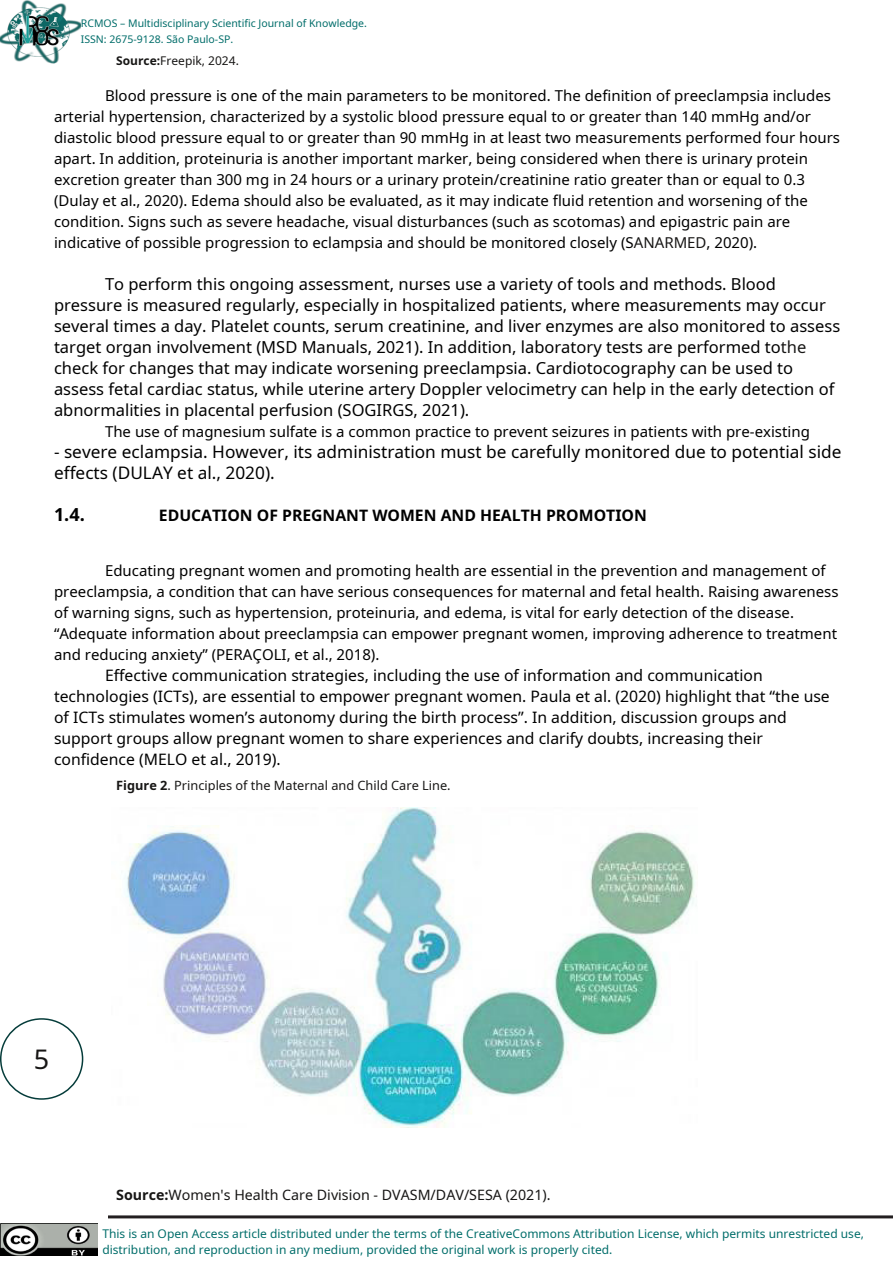
<style>
.page{position:relative;width:893px;height:1263px;background:#fff}
.page>*{position:absolute;margin:0;border:0;box-sizing:border-box;transform-origin:0 0}
.t1{font:27px "Noto Sans";color:#171615}
.t2{font:700 18px "Noto Sans";color:#000}
.t3{font:17.25px/21px "Noto Sans";color:#000}
.t4{font:16.5px/21px "Noto Sans";color:#000}
.t5{font:15.75px/21px "Noto Sans";color:#000}
.t6{font:700 15.75px "Noto Sans";color:#000}
.t7{font:15px/21px "Noto Sans";color:#000}
.t8{font:14.25px "Noto Sans";color:#171615}
.t9{font:12.75px "Noto Sans";color:#171615}
.t10{font:12px/16.5px "Noto Sans";color:#006d6a}
.t11{font:12px "Noto Sans";color:#171615}
.t12{font:10.5px/16.5px "Noto Sans";color:#006d6a}
.s1{font-weight:700}
.s2{color:#171615}
</style>
<div class="page">
<img style="left:0;top:1224px;width:97px;height:32px">
<img style="left:0;top:0;width:81px;height:64px">
<div style="left:0;top:1018px;width:83px;height:82px;border:2px solid #053c3a;border-radius:50%"></div>
<hr style="left:108px;top:1215px;width:785px;height:3px;background:#231f20">
<img style="left:124px;top:808px;width:571px;height:319px">
<p class="t12" style="left:81px;top:14px;width:288px">RCMOS – Multidisciplinary Scientific Journal of Knowledge.<br>ISSN: 2675-9128. São Paulo-SP.</p>
<p class="t11" style="left:116px;top:52px;width:124px"><span class="s1">Source:</span>Freepik, 2024.</p>
<p class="t7" style="left:54px;top:85px;width:788px;text-indent:51px">Blood pressure is one of the main parameters to be monitored. The definition of preeclampsia includes arterial hypertension, characterized by a systolic blood pressure equal to or greater than 140 mmHg and/or diastolic blood pressure equal to or greater than 90 mmHg in at least two measurements performed four hours apart. In addition, proteinuria is another important marker, being considered when there is urinary protein excretion greater than 300 mg in 24 hours or a urinary protein/creatinine ratio greater than or equal to 0.3 (Dulay et al., 2020). Edema should also be evaluated, as it may indicate fluid retention and worsening of the condition. Signs such as severe headache, visual disturbances (such as scotomas) and epigastric pain are indicative of possible progression to eclampsia and should be monitored closely (S<span class="s2">ANARMED</span>, 2020).</p>
<p class="t4" style="left:54px;top:273px;width:788px;text-indent:51px">To perform this ongoing assessment, nurses use a variety of tools and methods. Blood pressure is measured regularly, especially in hospitalized patients, where measurements may occur several times a day. Platelet counts, serum creatinine, and liver enzymes are also monitored to assess target organ involvement (MSD Manuals, 2021). In addition, laboratory tests are performed to<span class="s2">the </span>check for changes that may indicate worsening preeclampsia. Cardiotocography can be used to assess fetal cardiac status, while uterine artery Doppler velocimetry can help in the early detection of abnormalities in placental perfusion (SOGIRGS, 2021).</p>
<p class="t7" style="left:105px;top:421px;width:706px">The use of magnesium sulfate is a common practice to prevent seizures in patients with pre-existing</p>
<p class="t3" style="left:54px;top:441px;width:789px">- severe eclampsia. However, its administration must be carefully monitored due to potential side effects (DULAY et al., 2020).</p>
<p class="t2" style="left:54px;top:502px;width:32px">1.4.</p>
<p class="t6" style="left:159px;top:504px;width:489px">EDUCATION OF PREGNANT WOMEN AND HEALTH PROMOTION</p>
<p class="t7" style="left:54px;top:560px;width:786px;text-indent:51px">Educating pregnant women and promoting health are essential in the prevention and management of preeclampsia, a condition that can have serious consequences for maternal and fetal health. Raising awareness of warning signs, such as hypertension, proteinuria, and edema, is vital for early detection of the disease. “Adequate information about preeclampsia can empower pregnant women, improving adherence to treatment and reducing anxiety” (PERAÇOLI, et al., 2018).</p>
<p class="t5" style="left:54px;top:665px;width:777px;text-indent:51px">Effective communication strategies, including the use of information and communication technologies (ICTs), are essential to empower pregnant women. Paula et al. (2020) highlight that “the use of ICTs stimulates women’s autonomy during the birth process”. In addition, discussion groups and support groups allow pregnant women to share experiences and clarify doubts, increasing their confidence (MELO et al., 2019).</p>
<p class="t9" style="left:116px;top:777px;width:336px"><span class="s1">Figure 2</span>. Principles of the Maternal and Child Care Line.</p>
<h1 class="t1" style="left:34px;top:1040px;width:17px">5</h1>
<p class="t8" style="left:116px;top:1184px;width:436px"><span class="s1">Source:</span>Women's Health Care Division - DVASM/DAV/SESA (2021).</p>
<p class="t10" style="left:102px;top:1225px;width:763px">This is an Open Access article distributed under the terms of the CreativeCommons Attribution License, which permits unrestricted use, distribution, and reproduction in any medium, provided the original work is properly cited.</p>
</div>
